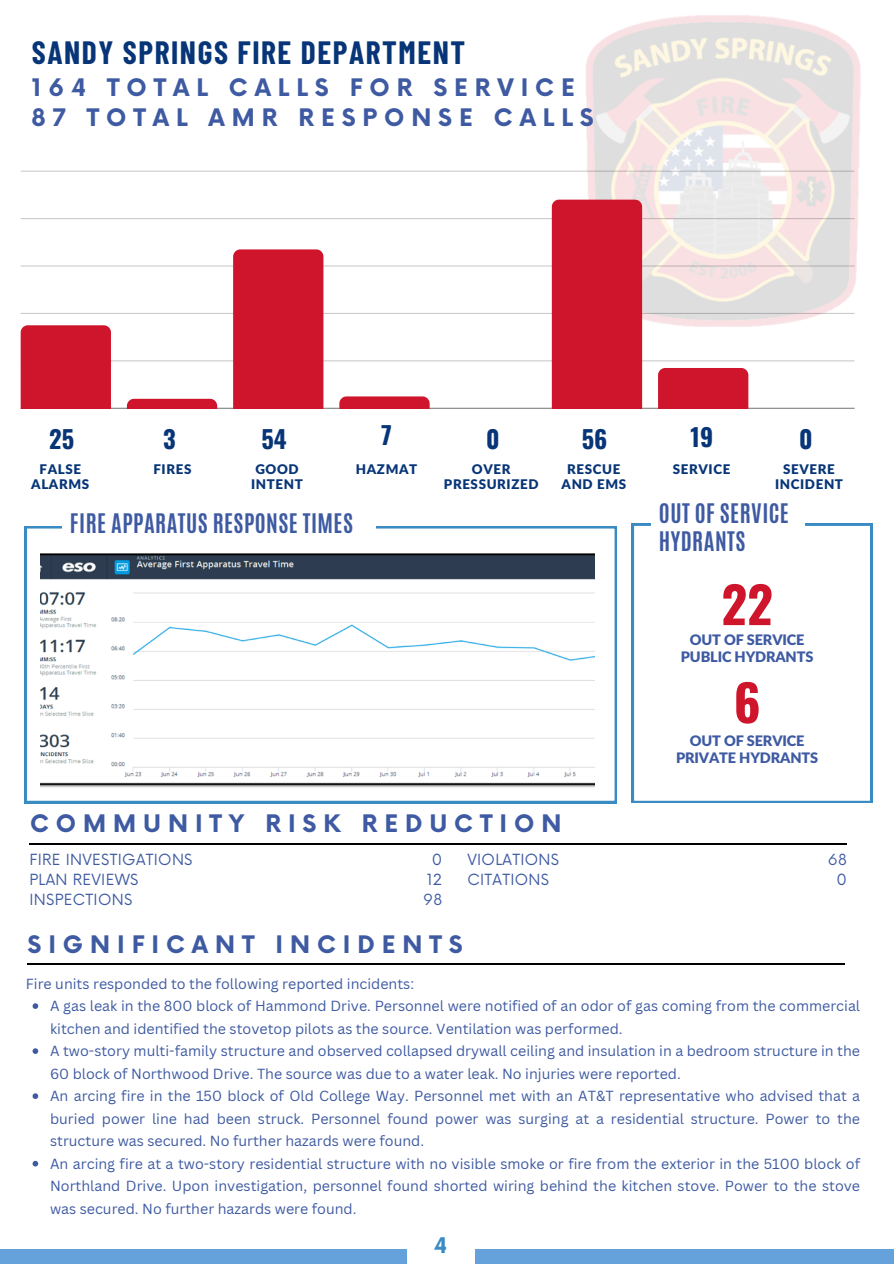
<style>
.page{position:relative;width:894px;height:1264px;background:#fff}
.page>*{position:absolute;margin:0;border:0;box-sizing:border-box;transform-origin:0 0}
.t1{font:700 50.1px "Oswald";color:#cf152b}
.t2{font:700 31.5px "Barlow Condensed";letter-spacing:.05em;color:#073577}
.t3{font:700 24.45px "Oswald";color:#073577}
.t4{font:700 23.55px "Now";letter-spacing:.295em;color:#3e5aa2}
.t5{font:700 22.5px/28.2px "Antonio";letter-spacing:.02em;color:#3e5aa2}
.t6{font:700 21px "Now";color:#3a8ac4}
.t7{font:15px/20.2px "Now";letter-spacing:.02em;color:#3e5aa2;text-align:center}
.t8{font:900 14.55px/16.8px "Lato Latin";letter-spacing:-.01em;color:#3e5aa2;text-align:center}
.t9{font:14.25px/22.5px "Canva Sans";color:#3e5aa2}
.t10{font:900 13.35px/15.6px "Lato Latin";letter-spacing:.045em;color:#073577;text-align:center}
</style>
<div class="page">
<div style="left:0;top:1248px;width:893px;height:15px;background:#65a1da"></div>
<hr style="left:29px;top:843px;width:817px;height:2px;background:#000">
<div style="left:407px;top:1226px;width:67px;height:37px;background:#fff"></div>
<hr style="left:27px;top:963px;width:817px;height:1px;background:#000">
<svg style="left:631px;top:523px;width:241px;height:279px"></svg>
<svg style="left:25px;top:526px;width:591px;height:277px"></svg>
<svg style="left:651px;top:523px;width:153px;height:45px"></svg>
<img style="left:572px;top:15px;width:289px;height:312px">
<hr style="left:21px;top:408px;width:833px;height:1px;background:#302d2e;opacity:.6">
<hr style="left:21px;top:360px;width:833px;height:1px;background:#dbdada">
<hr style="left:21px;top:313px;width:833px;height:1px;background:#302d2e;opacity:.25">
<hr style="left:21px;top:265px;width:833px;height:1px;background:#302d2e;opacity:.25">
<hr style="left:21px;top:218px;width:833px;height:1px;background:#302d2e;opacity:.25">
<hr style="left:21px;top:171px;width:833px;height:1px;background:#302d2e;opacity:.25">
<div style="left:21px;top:325px;width:90px;height:83px;background:#cf152b"></div>
<svg style="left:127px;top:399px;width:90px;height:9px"></svg>
<div style="left:233px;top:249px;width:90px;height:159px;background:#cf152b"></div>
<svg style="left:339px;top:396px;width:90px;height:12px"></svg>
<div style="left:551px;top:200px;width:91px;height:208px;background:#cf152b"></div>
<div style="left:658px;top:368px;width:90px;height:40px;background:#cf152b"></div>
<svg style="left:62px;top:526px;width:313px;height:26px"></svg>
<img style="left:40px;top:552px;width:554px;height:236px">
<svg style="left:33px;top:1003px;width:5px;height:5px"></svg>
<svg style="left:33px;top:1048px;width:5px;height:5px"></svg>
<svg style="left:33px;top:1093px;width:5px;height:5px"></svg>
<svg style="left:33px;top:1160px;width:5px;height:6px"></svg>
<p class="t2" style="left:32px;top:33px;width:435px">SANDY SPRINGS FIRE DEPARTMENT</p>
<h3 class="t4" style="left:32px;top:75px;width:544px">164 TOTAL CALLS FOR SERVICE</h3>
<p class="t4" style="left:31px;top:105px;width:563px">87 TOTAL AMR RESPONSE CALLS</p>
<p class="t3" style="left:49px;top:419px;width:27px">25</p>
<h3 class="t3" style="left:163px;top:419px;width:14px">3</h3>
<h2 class="t3" style="left:261px;top:419px;width:27px">54</h2>
<h2 class="t3" style="left:381px;top:416px;width:12px">7</h2>
<h4 class="t3" style="left:486px;top:419px;width:15px">0</h4>
<h5 class="t3" style="left:581px;top:419px;width:27px">56</h5>
<h4 class="t3" style="left:690px;top:418px;width:24px">19</h4>
<h5 class="t3" style="left:799px;top:419px;width:15px">0</h5>
<h2 class="t10" style="left:31px;top:462px;width:59px">FALSE<br>ALARMS</h2>
<p class="t10" style="left:774px;top:462px;width:69px">SEVERE<br>INCIDENT</p>
<p class="t10" style="left:153px;top:462px;width:39px">FIRES</p>
<p class="t10" style="left:444px;top:462px;width:96px">OVER<br>PRESSURIZED</p>
<p class="t10" style="left:561px;top:462px;width:66px">RESCUE<br>AND EMS</p>
<h2 class="t10" style="left:255px;top:462px;width:45px">GOOD</h2>
<p class="t10" style="left:356px;top:462px;width:63px">HAZMAT</p>
<p class="t10" style="left:672px;top:462px;width:59px">SERVICE</p>
<h2 class="t10" style="left:251px;top:477px;width:53px">INTENT</h2>
<h2 class="t5" style="left:70px;top:509px;width:284px">FIRE APPARATUS RESPONSE TIMES</h2>
<h1 class="t5" style="left:658px;top:499px;width:131px">OUT OF SERVICE<br>HYDRANTS</h1>
<h5 class="t1" style="left:721px;top:565px;width:53px">22</h5>
<p class="t8" style="left:680px;top:632px;width:134px">OUT OF SERVICE<br>PUBLIC HYDRANTS</p>
<p class="t1" style="left:733px;top:663px;width:28px">6</p>
<p class="t8" style="left:676px;top:733px;width:143px">OUT OF SERVICE<br>PRIVATE HYDRANTS</p>
<h2 class="t4" style="left:30px;top:811px;width:532px">COMMUNITY RISK REDUCTION</h2>
<p class="t7" style="left:423px;top:850px;width:21px">0<br>12<br>98</p>
<p class="t7" style="left:827px;top:850px;width:21px">68<br>0</p>
<p class="t7" style="left:29px;top:849px;width:164px;text-align:left">FIRE INVESTIGATIONS<br>PLAN REVIEWS<br>INSPECTIONS</p>
<p class="t7" style="left:467px;top:849px;width:93px;text-align:left">VIOLATIONS<br>CITATIONS</p>
<p class="t4" style="left:28px;top:932px;width:436px">SIGNIFICANT INCIDENTS</p>
<p class="t9" style="left:26px;top:971px;width:390px">Fire units responded to the following reported incidents:</p>
<p class="t9" style="left:50px;top:994px;width:811px">A gas leak in the 800 block of Hammond Drive. Personnel were notified of an odor of gas coming from the commercial kitchen and identified the stovetop pilots as the source. Ventilation was performed.</p>
<p class="t9" style="left:50px;top:1039px;width:811px">A two-story multi-family structure and observed collapsed drywall ceiling and insulation in a bedroom structure in the<br>60 block of Northwood Drive. The source was due to a water leak. No injuries were reported.</p>
<p class="t9" style="left:50px;top:1084px;width:811px;text-align:justify">An arcing fire in the 150 block of Old College Way. Personnel met with an AT&amp;T representative who advised that a buried power line had been struck. Personnel found power was surging at a residential structure. Power to the structure was secured. No further hazards were found.</p>
<p class="t9" style="left:50px;top:1151px;width:811px;text-align:justify">An arcing fire at a two-story residential structure with no visible smoke or fire from the exterior in the 5100 block of Northland Drive. Upon investigation, personnel found shorted wiring behind the kitchen stove. Power to the stove was secured. No further hazards were found.</p>
<p class="t6" style="left:434px;top:1234px;width:15px">4</p>
</div>
